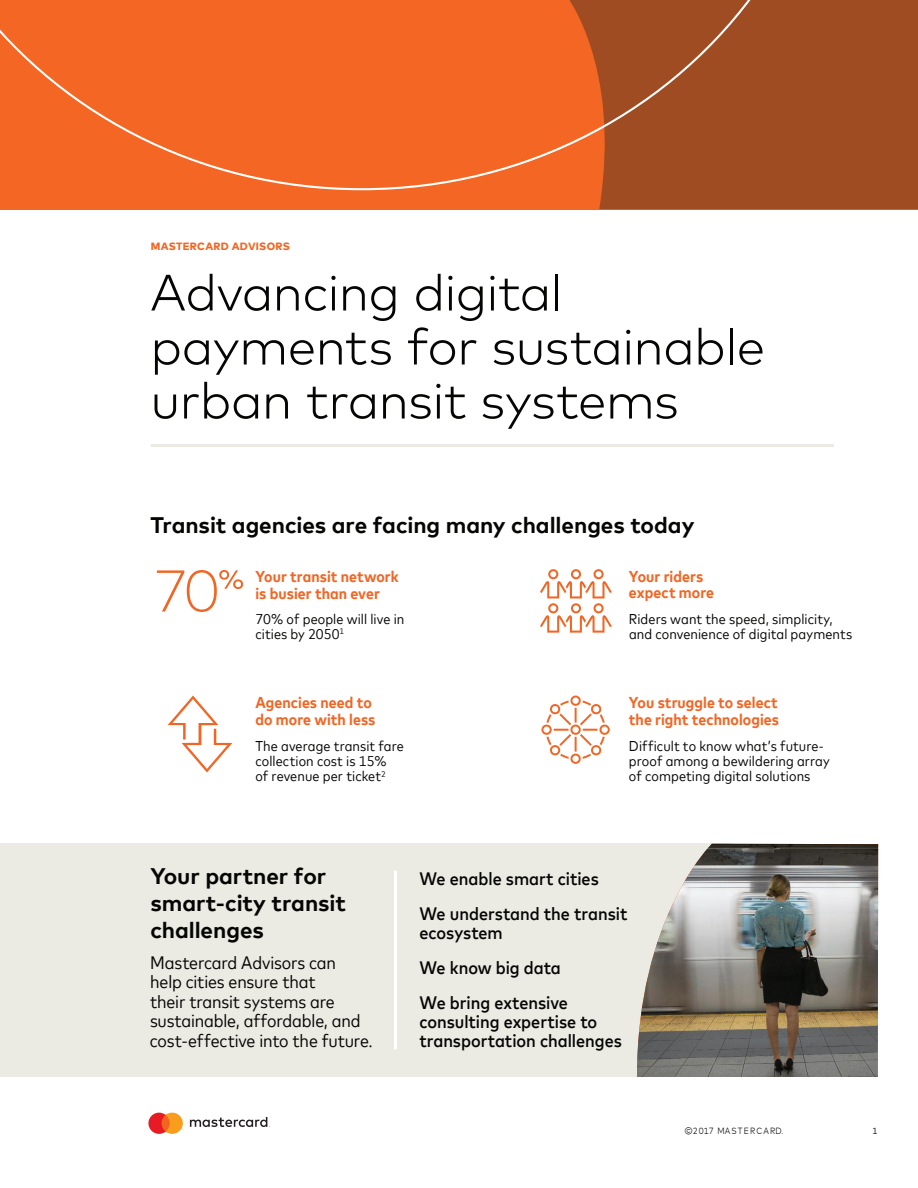
<style>
.page{position:relative;width:918px;height:1188px;background:#fff}
.page>*{position:absolute;margin:0;border:0;box-sizing:border-box;transform-origin:0 0}
.t1{font:300 51px/54px "Mark Offc For MC";letter-spacing:-.015em;color:#050504}
.t2{font:700 22.5px/27px "Mark Offc For MC";letter-spacing:-.005em;color:#050504}
.t3{font:500 18px/35.2px "Mark For MC Nrw";color:#050504}
.t4{font:18px/19.5px "Mark For MC Nrw";letter-spacing:-.01em;color:#050504}
.t5{font:700 15.75px/16.5px "Mark For MC Nrw";letter-spacing:.005em;color:#f26625}
.t6{font:14.25px/15px "Mark For MC Nrw";letter-spacing:.005em;color:#050504}
.t7{font:800 10.5px "Mark Offc Pro";letter-spacing:.025em;color:#f36623}
.t8{font:9px "Mark For MC Nrw O";letter-spacing:.12em;color:#050504}
.t9{font:9px "Mark For MC Nrw";color:#050504}
</style>
<div class="page">
<div style="left:0;top:844px;width:732px;height:233px;background:#ebeae3"></div>
<div style="left:0;top:0;width:918px;height:209px;background:#f36623"></div>
<div style="left:599px;top:0;width:319px;height:209px;background:#9f4c22"></div>
<svg style="left:0;top:0;width:763px;height:191px"></svg>
<img style="left:637px;top:844px;width:241px;height:233px">
<svg style="left:540px;top:569px;width:72px;height:64px"></svg>
<svg style="left:168px;top:696px;width:64px;height:76px"></svg>
<svg style="left:541px;top:696px;width:69px;height:68px"></svg>
<svg style="left:157px;top:570px;width:86px;height:42px"></svg>
<hr style="left:151px;top:444px;width:683px;height:3px;background:#ebeae3">
<hr style="left:394px;top:871px;width:3px;height:178px;background:#fff">
<svg style="left:148px;top:1113px;width:35px;height:21px"></svg>
<svg style="left:190px;top:1117px;width:80px;height:10px"></svg>
<p class="t7" style="left:151px;top:238px;width:141px">MASTERCARD ADVISORS</p>
<h1 class="t1" style="left:150px;top:261px;width:617px">Advancing digital payments for sustainable urban transit systems</h1>
<h2 class="t2" style="left:151px;top:510px;width:545px">Transit agencies are facing many challenges today</h2>
<p class="t5" style="left:255px;top:567px;width:145px">Your transit network is busier than ever</p>
<p class="t6" style="left:255px;top:610px;width:150px">70% of people will live in cities by 2050<sup>1</sup></p>
<p class="t5" style="left:629px;top:567px;width:87px">Your riders expect more</p>
<p class="t6" style="left:629px;top:610px;width:225px">Riders want the speed, simplicity, and convenience of digital payments</p>
<p class="t5" style="left:255px;top:693px;width:121px">Agencies need to do more with less</p>
<p class="t6" style="left:255px;top:738px;width:150px">The average transit fare collection cost is 15%<br>of revenue per ticket<sup>2</sup></p>
<p class="t5" style="left:629px;top:693px;width:152px">You struggle to select the right technologies</p>
<p class="t6" style="left:629px;top:738px;width:202px">Difficult to know what’s future&shy;proof among a bewildering array of competing digital solutions</p>
<h2 class="t2" style="left:150px;top:861px;width:197px">Your partner for smart-city transit challenges</h2>
<p class="t4" style="left:150px;top:951px;width:225px">Mastercard Advisors can<br>help cities ensure that<br>their transit systems are sustainable, affordable, and cost-effective into the future.</p>
<p class="t3" style="left:419px;top:859px;width:209px">We enable smart cities<br>We understand the transit</p>
<p class="t3" style="left:419px;top:913px;width:150px">ecosystem<br>We know big data<br>We bring extensive</p>
<p class="t3" style="left:419px;top:1011px;width:204px;line-height:18.8px">consulting expertise to transportation challenges</p>
<p class="t8" style="left:684px;top:1124px;width:101px">©2017 MASTERCARD.</p>
<p class="t9" style="left:873px;top:1124px;width:6px">1</p>
</div>
